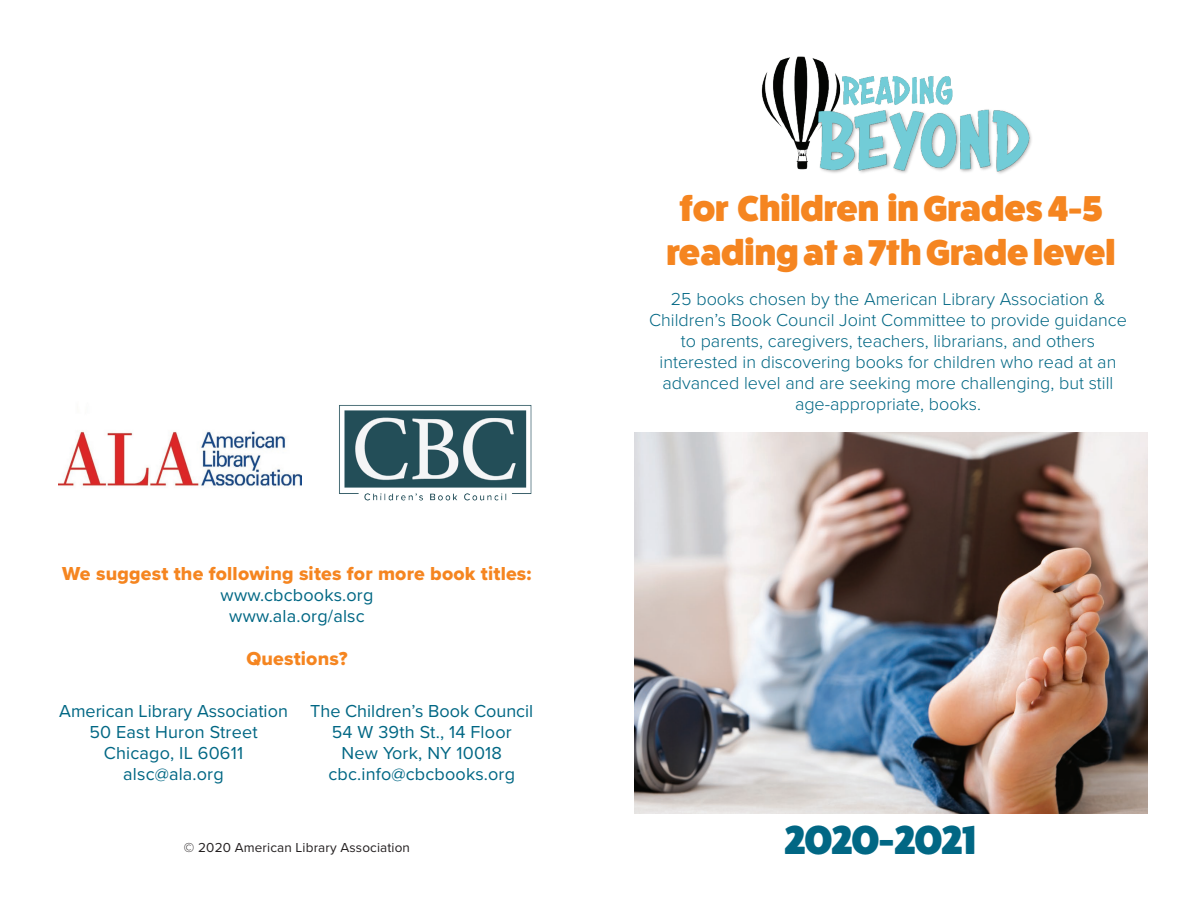
<style>
.page{position:relative;width:1188px;height:918px;background:#fff}
.page>*{position:absolute;margin:0;border:0;box-sizing:border-box;transform-origin:0 0}
.t1{font:800 40.5px "Fat Frank";color:#016784}
.t2{font:800 36px/43.2px "Fat Frank";color:#f58520;text-align:center}
.t3{font:19.5px "Proxima Nova Extrabld";letter-spacing:.01em;color:#f58520}
.t4{font:300 18px/21px "Proxima Nova";color:#016784;text-align:center}
.t5{font:18px/21px "Proxima Nova";letter-spacing:.01em;color:#016784;text-align:center}
.t6{font:13.5px "Proxima Nova";letter-spacing:.01em;color:#231f20}
</style>
<div class="page">
<img style="left:339px;top:405px;width:193px;height:96px">
<img style="left:58px;top:431px;width:243px;height:55px">
<img style="left:761px;top:56px;width:271px;height:118px">
<img style="left:634px;top:432px;width:513px;height:381px">
<p class="t3" style="left:62px;top:559px;width:471px">We suggest the following sites for more book titles:</p>
<p class="t5" style="left:221px;top:584px;width:154px">www.cbcbooks.org www.ala.org/alsc</p>
<p class="t3" style="left:246px;top:644px;width:103px">Questions?</p>
<p class="t5" style="left:59px;top:700px;width:230px">American Library Association<br>50 East Huron Street<br>Chicago, IL 60611 alsc@ala.org</p>
<p class="t5" style="left:310px;top:700px;width:225px">The Children’s Book Council<br>54 W 39th St., 14 Floor<br>New York, NY 10018 cbc.info@cbcbooks.org</p>
<p class="t6" style="left:184px;top:837px;width:228px">© 2020 American Library Association</p>
<h2 class="t2" style="left:666px;top:188px;width:451px">for Children in Grades 4-5 reading at a 7th Grade level</h2>
<p class="t4" style="left:649px;top:288px;width:479px">25 books chosen by the American Library Association &amp; Children’s Book Council Joint Committee to provide guidance to parents, caregivers, teachers, librarians, and others interested in discovering books for children who read at an advanced level and are seeking more challenging, but still age-appropriate, books.</p>
<h1 class="t1" style="left:784px;top:817px;width:193px">2020-2021</h1>
</div>
